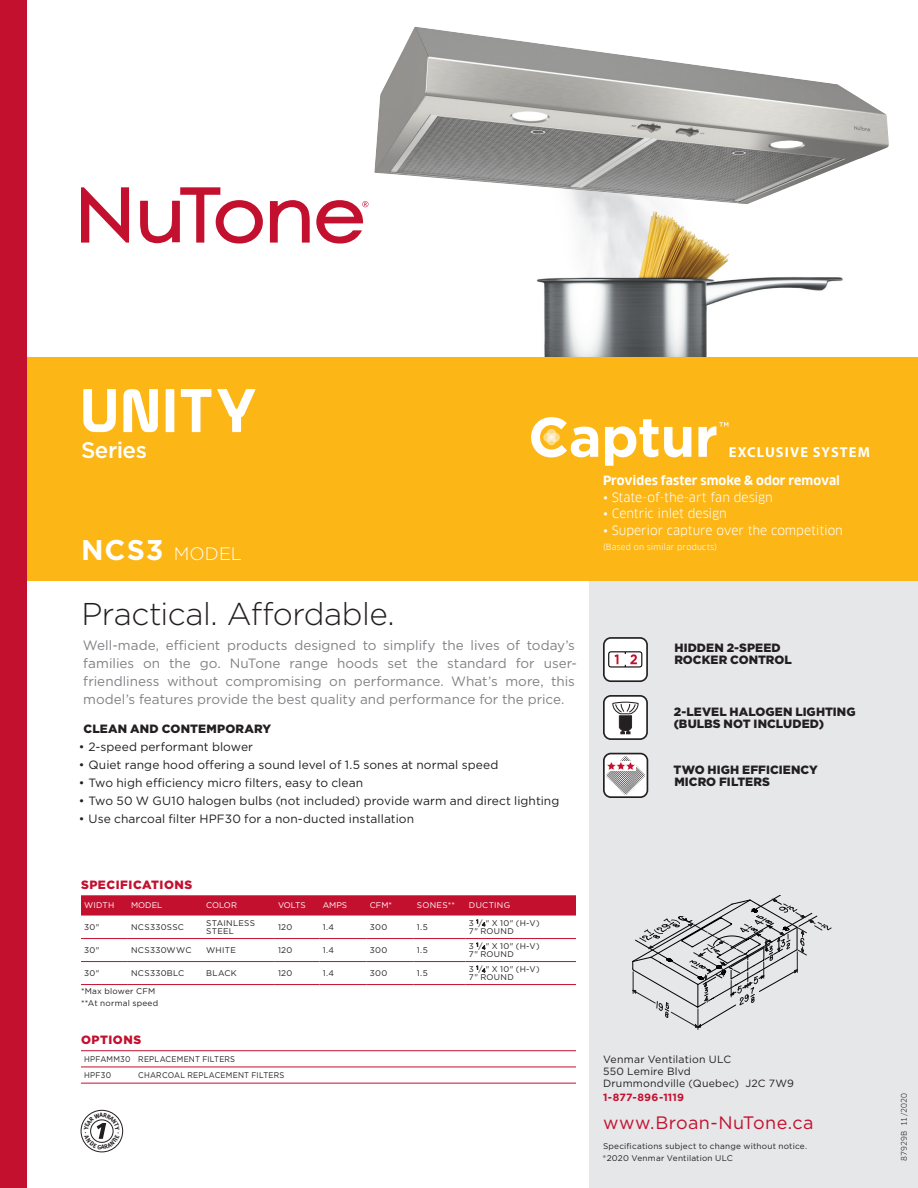
<style>
.page{position:relative;width:918px;height:1188px;background:#fff}
.page>*{position:absolute;margin:0;border:0;box-sizing:border-box;transform-origin:0 0}
.t1{font:60px "Prototype";letter-spacing:.045em;color:#fff}
.t2{font:300 31.5px "Gotham";letter-spacing:-.02em;color:#231f20}
.t3{font:500 22.5px "Gotham";letter-spacing:-.02em;color:#fff}
.t4{font:18px "Gotham";letter-spacing:.02em;color:#c3102f}
.t5{font:300 18px "Gotham";letter-spacing:.005em;color:#fff}
.Titre{font:700 14.4px "Myriad Pro";letter-spacing:.075em;color:#fff}
.t6{font:13.5px/18px "Gotham";color:#808285}
.t7{font:12.45px "Clan";letter-spacing:-.005em;color:#fff}
.t8{font:700 12.45px "Clan";color:#fff}
.Texte{font:12px "Gotham";letter-spacing:.005em;color:#231f20}
.t9{font:900 12px/12px "Gotham";letter-spacing:.005em;color:#231f20}
.Petit_Titre{font:900 12px "Gotham";letter-spacing:.045em;color:#c3102f}
.t10{font:10.5px "Gotham";letter-spacing:.02em;color:#231f20}
.t11{font:700 10.5px "Gotham";letter-spacing:.02em;color:#c3102f}
.Texte_tableau{font:8.25px/8.2px "Gotham";letter-spacing:.03em;color:#231f20}
.Texte_tableau-2{font:8.25px "Gotham";letter-spacing:.03em;color:#231f20;scale:.92 1}
.t12{font:8.25px "Gotham";color:#fff}
.t13{font:8.25px "Clan";letter-spacing:.02em;color:#fff}
.t14{font:8.25px "Gotham";letter-spacing:.035em;color:#fff}
.t15{font:7.5px "Clan";letter-spacing:.015em;color:#231f20}
.s1{font-weight:700;font-size:28.5px}
.s2{font-size:4.8px}
</style>
<div class="page">
<div style="left:590px;top:576px;width:328px;height:612px;background:#e6e7e9"></div>
<img style="left:537px;top:204px;width:306px;height:153px">
<div style="left:0;top:357px;width:918px;height:224px;background:#fcb615"></div>
<svg style="left:81px;top:187px;width:287px;height:57px"></svg>
<div style="left:0;top:0;width:27px;height:1188px;background:#c3102f"></div>
<svg style="left:531px;top:417px;width:67px;height:40px"></svg>
<svg style="left:605px;top:419px;width:86px;height:47px"></svg>
<svg style="left:698px;top:422px;width:30px;height:35px"></svg>
<img style="left:374px;top:27px;width:515px;height:177px">
<svg style="left:632px;top:895px;width:200px;height:135px"></svg>
<div style="left:81px;top:1110px;width:42px;height:42px;border:1px solid #231f20;border-radius:50%"></div>
<svg style="left:603px;top:637px;width:45px;height:45px;background:#d2cccd"></svg>
<svg style="left:603px;top:695px;width:45px;height:45px;background:#bdbcbc"></svg>
<svg style="left:603px;top:753px;width:45px;height:45px;background:#c5bdbe"></svg>
<svg style="left:81px;top:895px;width:495px;height:21px;background:#c51836"></svg>
<hr style="left:81px;top:938px;width:47px;height:1px;background:#c3102f">
<hr style="left:203px;top:938px;width:72px;height:1px;background:#c3102f">
<hr style="left:275px;top:938px;width:45px;height:1px;background:#c3102f">
<hr style="left:320px;top:938px;width:47px;height:1px;background:#c3102f">
<hr style="left:367px;top:938px;width:47px;height:1px;background:#c3102f">
<hr style="left:414px;top:938px;width:52px;height:1px;background:#c3102f">
<hr style="left:466px;top:938px;width:110px;height:1px;background:#c3102f">
<hr style="left:81px;top:961px;width:47px;height:1px;background:#c3102f">
<hr style="left:203px;top:961px;width:72px;height:1px;background:#c3102f">
<hr style="left:275px;top:961px;width:45px;height:1px;background:#c3102f">
<hr style="left:320px;top:961px;width:47px;height:1px;background:#c3102f">
<hr style="left:367px;top:961px;width:47px;height:1px;background:#c3102f">
<hr style="left:414px;top:961px;width:52px;height:1px;background:#c3102f">
<hr style="left:466px;top:961px;width:110px;height:1px;background:#c3102f">
<hr style="left:81px;top:984px;width:47px;height:1px;background:#c3102f">
<hr style="left:203px;top:984px;width:72px;height:1px;background:#c3102f">
<hr style="left:275px;top:984px;width:45px;height:1px;background:#c3102f">
<hr style="left:320px;top:984px;width:47px;height:1px;background:#c3102f">
<hr style="left:367px;top:984px;width:47px;height:1px;background:#c3102f">
<hr style="left:414px;top:984px;width:52px;height:1px;background:#c3102f">
<hr style="left:466px;top:984px;width:110px;height:1px;background:#c3102f">
<hr style="left:128px;top:938px;width:75px;height:1px;background:#c3102f">
<hr style="left:128px;top:961px;width:75px;height:1px;background:#c3102f">
<hr style="left:128px;top:984px;width:75px;height:1px;background:#c3102f">
<hr style="left:81px;top:1050px;width:54px;height:1px;background:#c3102f">
<hr style="left:135px;top:1050px;width:441px;height:1px;background:#c3102f">
<hr style="left:81px;top:1067px;width:54px;height:1px;background:#c3102f">
<hr style="left:135px;top:1067px;width:441px;height:1px;background:#c3102f">
<hr style="left:81px;top:1083px;width:54px;height:1px;background:#c3102f">
<hr style="left:135px;top:1083px;width:441px;height:1px;background:#c3102f">
<svg style="left:84px;top:1113px;width:36px;height:36px"></svg>
<p class="t1" style="left:81px;top:375px;width:177px">UNITY</p>
<p class="t3" style="left:81px;top:436px;width:67px">Series</p>
<p class="t5" style="left:81px;top:542px;width:163px"><span class="s1">NCS3</span> MODEL</p>
<p class="t2" style="left:81px;top:594px;width:315px">Practical. Affordable.</p>
<p class="t6" style="left:83px;top:636px;width:496px">Well-made, efficient products designed to simplify the lives of today’s families on the go. NuTone range hoods set the standard for user&shy;friendliness without compromising on performance. What’s more, this model’s features provide the best quality and performance for the price.</p>
<p class="t9" style="left:83px;top:722px;width:189px">CLEAN AND CONTEMPORARY</p>
<p class="Texte" style="left:79px;top:739px;width:176px">• 2-speed performant blower</p>
<p class="Texte" style="left:79px;top:757px;width:421px">• Quiet range hood offering a sound level of 1.5 sones at normal speed</p>
<p class="Texte" style="left:79px;top:775px;width:286px">• Two high efficiency micro filters, easy to clean</p>
<p class="Texte" style="left:79px;top:793px;width:482px">• Two 50 W GU10 halogen bulbs (not included) provide warm and direct lighting</p>
<p class="Texte" style="left:79px;top:811px;width:337px">• Use charcoal filter HPF30 for a non-ducted installation</p>
<p class="Petit_Titre" style="left:81px;top:878px;width:113px">SPECIFICATIONS</p>
<p class="t12" style="left:84px;top:900px;width:32px">WIDTH</p>
<p class="t12" style="left:131px;top:900px;width:33px">MODEL</p>
<p class="t12" style="left:206px;top:900px;width:32px">COLOR</p>
<p class="t12" style="left:278px;top:900px;width:29px">VOLTS</p>
<p class="t12" style="left:323px;top:900px;width:26px">AMPS</p>
<p class="t12" style="left:370px;top:900px;width:24px">CFM*</p>
<p class="t12" style="left:417px;top:900px;width:40px">SONES**</p>
<p class="t14" style="left:469px;top:900px;width:43px">DUCTING</p>
<p class="Texte_tableau" style="left:84px;top:923px;width:17px">30"</p>
<p class="Texte_tableau" style="left:131px;top:923px;width:54px">NCS330SSC</p>
<p class="Texte_tableau" style="left:206px;top:919px;width:50px">STAINLESS<br>STEEL</p>
<p class="Texte_tableau" style="left:278px;top:923px;width:16px">120</p>
<p class="Texte_tableau" style="left:323px;top:923px;width:13px">1.4</p>
<p class="Texte_tableau" style="left:370px;top:923px;width:19px">300</p>
<p class="Texte_tableau" style="left:417px;top:923px;width:12px">1.5</p>
<p class="Texte_tableau" style="left:469px;top:919px;width:72px">3 <sup>1</sup>/<span class="s2">4</span>" X 10" (H-V)</p>
<p class="Texte_tableau" style="left:469px;top:927px;width:46px">7" ROUND</p>
<p class="Texte_tableau" style="left:84px;top:946px;width:17px">30"</p>
<p class="Texte_tableau" style="left:131px;top:946px;width:62px">NCS330WWC</p>
<p class="Texte_tableau" style="left:206px;top:946px;width:31px">WHITE</p>
<p class="Texte_tableau" style="left:278px;top:946px;width:16px">120</p>
<p class="Texte_tableau" style="left:323px;top:946px;width:13px">1.4</p>
<p class="Texte_tableau" style="left:370px;top:946px;width:19px">300</p>
<p class="Texte_tableau" style="left:417px;top:946px;width:12px">1.5</p>
<p class="Texte_tableau" style="left:84px;top:969px;width:17px">30"</p>
<p class="Texte_tableau" style="left:131px;top:969px;width:55px">NCS330BLC</p>
<p class="Texte_tableau" style="left:206px;top:969px;width:32px">BLACK</p>
<p class="Texte_tableau" style="left:278px;top:969px;width:16px">120</p>
<p class="Texte_tableau" style="left:323px;top:969px;width:13px">1.4</p>
<p class="Texte_tableau" style="left:370px;top:969px;width:19px">300</p>
<p class="Texte_tableau" style="left:417px;top:969px;width:12px">1.5</p>
<p class="Texte_tableau" style="left:81px;top:985px;width:79px;line-height:12px">*Max blower CFM **At normal speed</p>
<p class="Petit_Titre" style="left:81px;top:1033px;width:62px">OPTIONS</p>
<p class="Texte_tableau-2" style="left:84px;top:1054px;width:52px">HPFAMM30</p>
<p class="Texte_tableau-2" style="left:138px;top:1054px;width:107px">REPLACEMENT FILTERS</p>
<p class="Texte_tableau-2" style="left:84px;top:1070px;width:31px">HPF30</p>
<p class="Texte_tableau-2" style="left:138px;top:1070px;width:160px">CHARCOAL REPLACEMENT FILTERS</p>
<p class="Texte_tableau" style="left:469px;top:942px;width:72px">3 <sup>1</sup>/<span class="s2">4</span>" X 10" (H-V)</p>
<p class="Texte_tableau" style="left:469px;top:950px;width:46px">7" ROUND</p>
<p class="Texte_tableau" style="left:469px;top:965px;width:72px">3 <sup>1</sup>/<span class="s2">4</span>" X 10" (H-V)</p>
<p class="Texte_tableau" style="left:469px;top:973px;width:46px">7" ROUND</p>
<p class="Titre" style="left:729px;top:443px;width:143px">EXCLUSIVE SYSTEM</p>
<p class="t8" style="left:603px;top:474px;width:239px">Provides faster smoke &amp; odor removal</p>
<p class="t7" style="left:603px;top:490px;width:171px">• State-of-the-art fan design</p>
<p class="t7" style="left:603px;top:507px;width:125px">• Centric inlet design</p>
<p class="t7" style="left:603px;top:524px;width:242px">• Superior capture over the competition</p>
<p class="t13" style="left:603px;top:543px;width:116px">(Based on similar products)</p>
<p class="t9" style="left:674px;top:642px;width:108px">HIDDEN 2-SPEED</p>
<p class="t9" style="left:674px;top:654px;width:119px">ROCKER CONTROL</p>
<p class="t9" style="left:674px;top:706px;width:183px">2-LEVEL HALOGEN LIGHTING</p>
<p class="t9" style="left:674px;top:718px;width:152px">(BULBS NOT INCLUDED)</p>
<p class="t9" style="left:674px;top:764px;width:146px">TWO HIGH EFFICIENCY<br>MICRO FILTERS</p>
<p class="t10" style="left:603px;top:1052px;width:130px">Venmar Ventilation ULC</p>
<p class="t10" style="left:603px;top:1064px;width:89px">550 Lemire Blvd</p>
<p class="t10" style="left:603px;top:1077px;width:193px">Drummondville (Quebec) J2C 7W9</p>
<p class="t11" style="left:603px;top:1090px;width:83px">1-877-896-1119</p>
<p class="t4" style="left:603px;top:1111px;width:212px">www.Broan-NuTone.ca</p>
<p class="Texte_tableau" style="left:603px;top:1142px;width:206px">Specifications subject to change without notice.</p>
<p class="Texte_tableau" style="left:603px;top:1154px;width:131px">®2020 Venmar Ventilation ULC</p>
<p class="t15" style="left:900px;top:1161px;width:69px;rotate:-90deg">87929B 11/2020</p>
</div>
